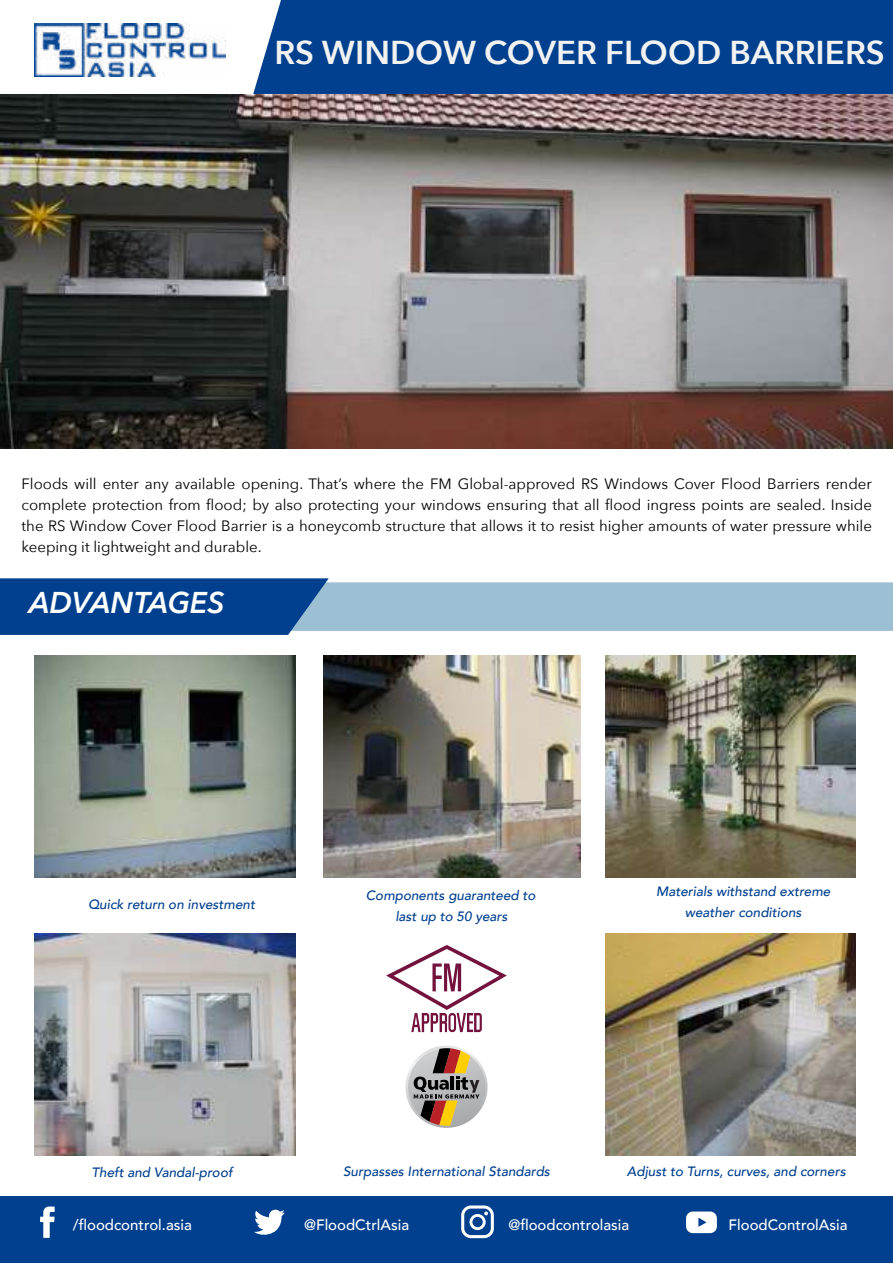
<style>
.page{position:relative;width:893px;height:1263px;background:#fff}
.page>*{position:absolute;margin:0;border:0;box-sizing:border-box;transform-origin:0 0}
.t1{font:600 33px "Avenir Next";color:#f2f2f2}
.t2{font:italic 600 30px "Avenir Next";color:#fff}
.t3{font:15px/21px "Avenir Next";color:#000;text-align:justify}
.t4{font:500 15px "Avenir";color:#fff}
.t5{font:italic 500 13.5px/21px "Avenir";color:#00408f;text-align:center}
</style>
<div class="page">
<svg style="left:386px;top:945px;width:121px;height:87px"></svg>
<div style="left:0;top:1196px;width:893px;height:67px;background:#00408f"></div>
<svg style="left:254px;top:1209px;width:31px;height:26px"></svg>
<svg style="left:0;top:578px;width:893px;height:57px;background:#7099c0"></svg>
<svg style="left:40px;top:1206px;width:15px;height:32px"></svg>
<svg style="left:686px;top:1211px;width:31px;height:22px"></svg>
<svg style="left:461px;top:1205px;width:33px;height:34px"></svg>
<svg style="left:405px;top:1045px;width:83px;height:83px"></svg>
<svg style="left:408px;top:1048px;width:77px;height:78px"></svg>
<svg style="left:414px;top:1048px;width:65px;height:78px;background:#a08d7b"></svg>
<img style="left:35px;top:655px;width:261px;height:222px">
<img style="left:323px;top:655px;width:257px;height:222px">
<img style="left:606px;top:655px;width:250px;height:222px">
<img style="left:35px;top:934px;width:261px;height:221px">
<img style="left:606px;top:934px;width:250px;height:221px">
<div style="left:253px;top:0;width:640px;height:94px;background:#00408f"></div>
<img style="left:34px;top:24px;width:192px;height:52px">
<img style="left:0;top:94px;width:893px;height:354px">
<h1 class="t1" style="left:274px;top:24px;width:612px">RS WINDOW COVER FLOOD BARRIERS</h1>
<p class="t3" style="left:22px;top:472px;width:852px">Floods will enter any available opening. That’s where the FM Global-approved RS Windows Cover Flood Barriers render complete protection from flood; by also protecting your windows ensuring that all flood ingress points are sealed. Inside the RS Window Cover Flood Barrier is a honeycomb structure that allows it to resist higher amounts of water pressure while keeping it lightweight and durable.</p>
<h2 class="t2" style="left:29px;top:577px;width:197px">ADVANTAGES</h2>
<p class="t5" style="left:88px;top:894px;width:169px">Quick return on investment</p>
<p class="t5" style="left:366px;top:885px;width:171px">Components guaranteed to last up to 50 years</p>
<p class="t5" style="left:656px;top:880px;width:176px">Materials withstand extreme weather conditions</p>
<p class="t5" style="left:91px;top:1162px;width:143px">Theft and Vandal-proof</p>
<p class="t5" style="left:343px;top:1161px;width:208px">Surpasses International Standards</p>
<p class="t5" style="left:627px;top:1161px;width:220px">Adjust to Turns, curves, and corners</p>
<p class="t4" style="left:73px;top:1211px;width:120px">/floodcontrol.asia</p>
<p class="t4" style="left:304px;top:1211px;width:107px">@FloodCtrlAsia</p>
<p class="t4" style="left:508px;top:1211px;width:122px">@floodcontrolasia</p>
<p class="t4" style="left:728px;top:1211px;width:120px">FloodControlAsia</p>
</div>
